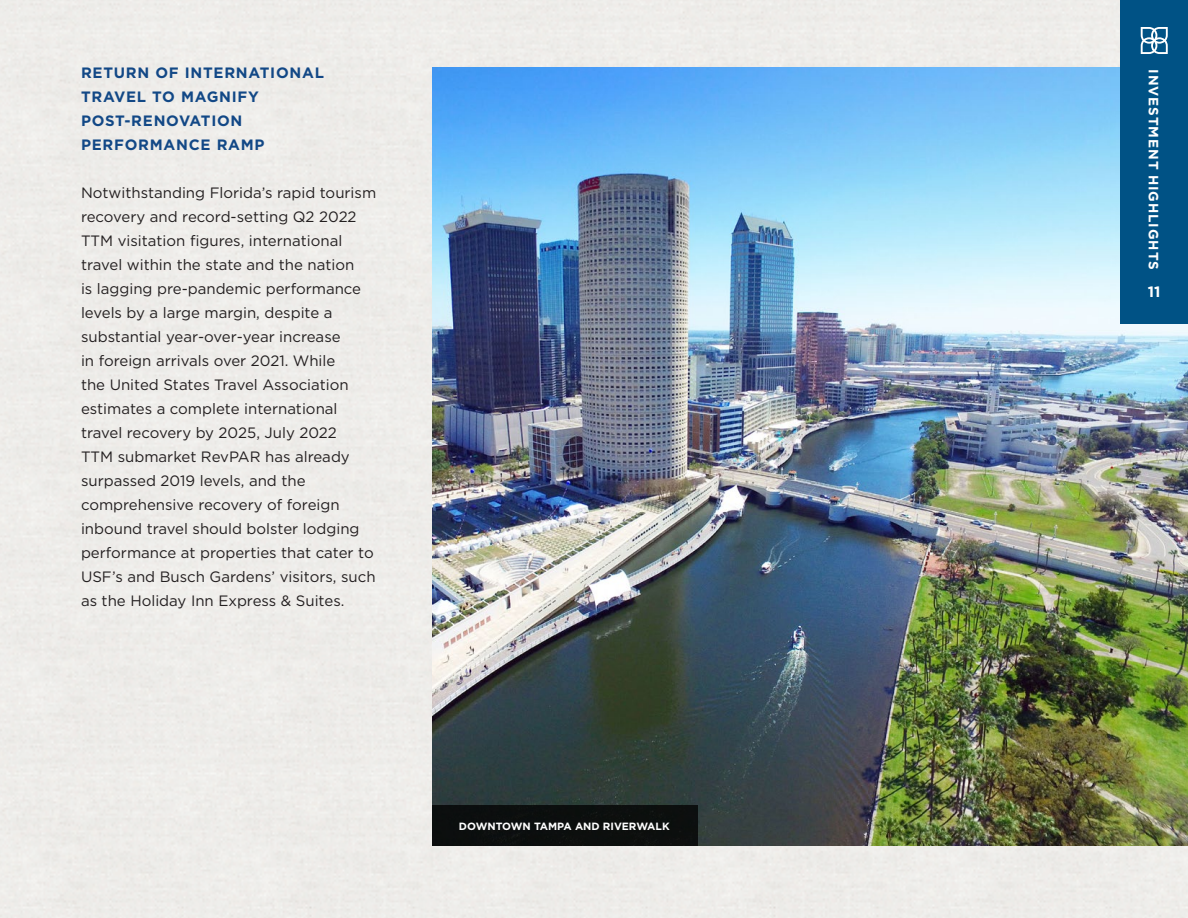
<style>
.page{position:relative;width:1188px;height:918px;background:#eeece9}
.page>*{position:absolute;margin:0;border:0;box-sizing:border-box;transform-origin:0 0}
.t1{font:15px/24px "Gotham";color:#231f20}
.t2{font:700 15px/24px "Gotham";letter-spacing:.05em;color:#124886}
.t3{font:700 15px "Gotham";color:#fff}
.t4{font:700 13.5px "Gotham";letter-spacing:.065em;color:#fff}
.t5{font:700 10.5px "Gotham";color:#fff}
</style>
<div class="page">
<img style="left:432px;top:68px;width:756px;height:778px">
<div style="left:432px;top:806px;width:266px;height:40px;background:#0c0f0e"></div>
<div style="left:1120px;top:0;width:68px;height:324px;background:#005285"></div>
<svg style="left:1141px;top:27px;width:27px;height:27px"></svg>
<p class="t2" style="left:81px;top:61px;width:245px">RETURN OF INTERNATIONAL<br>TRAVEL TO MAGNIFY<br>POST-RENOVATION<br>PERFORMANCE RAMP</p>
<p class="t1" style="left:81px;top:180px;width:297px">Notwithstanding Florida’s rapid tourism recovery and record-setting Q2 2022<br>TTM visitation figures, international travel within the state and the nation<br>is lagging pre-pandemic performance levels by a large margin, despite a substantial year-over-year increase<br>in foreign arrivals over 2021. While<br>the United States Travel Association estimates a complete international travel recovery by 2025, July 2022<br>TTM submarket RevPAR has already surpassed 2019 levels, and the comprehensive recovery of foreign inbound travel should bolster lodging performance at properties that cater to USF’s and Busch Gardens’ visitors, such as the Holiday Inn Express &amp; Suites.</p>
<p class="t5" style="left:459px;top:819px;width:212px">DOWNTOWN TAMPA AND RIVERWALK</p>
<p class="t4" style="left:1163px;top:69px;width:202px;rotate:90deg">INVESTMENT HIGHLIGHTS</p>
<p class="t3" style="left:1148px;top:282px;width:14px">11</p>
</div>
